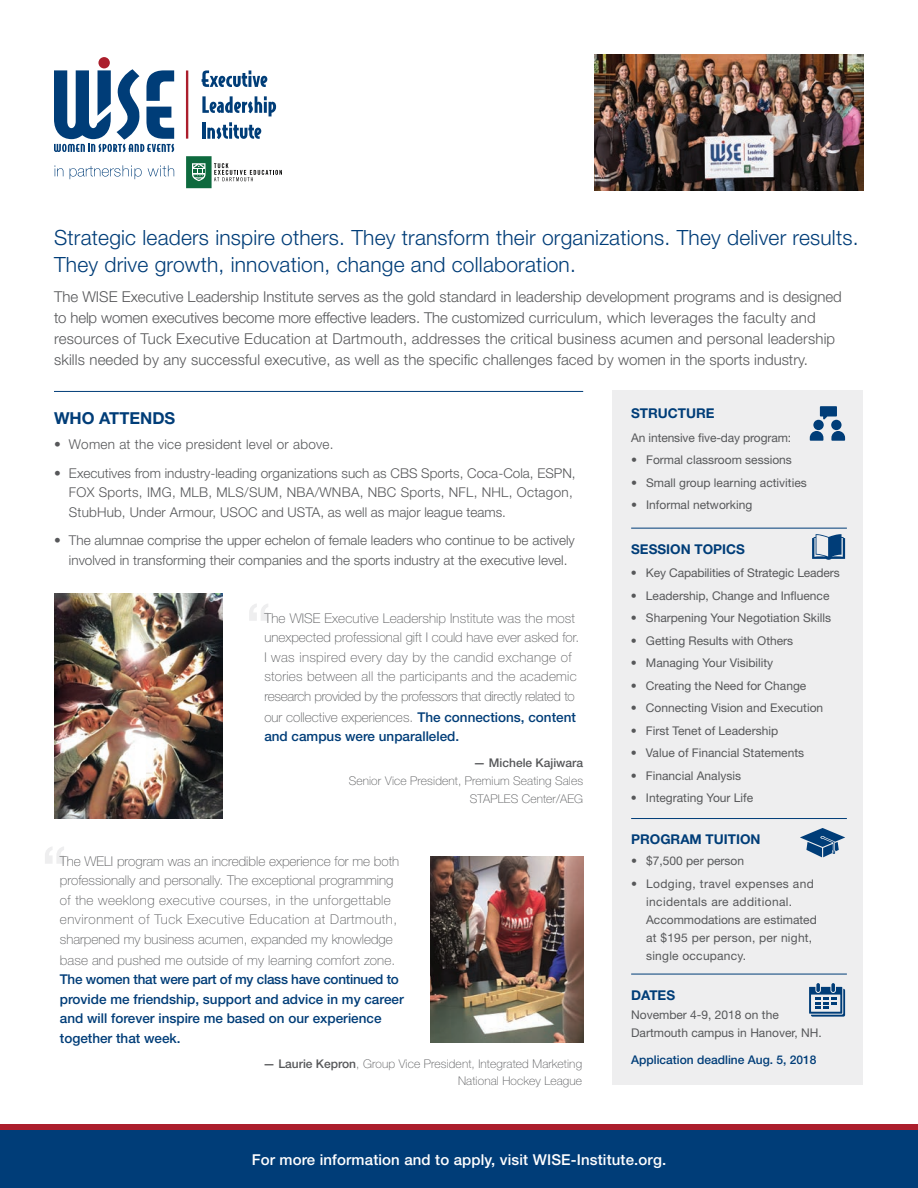
<style>
.page{position:relative;width:918px;height:1188px;background:#fff}
.page>*{position:absolute;margin:0;border:0;box-sizing:border-box;transform-origin:0 0}
.t1{font:700 54px "Helvetica Neue LT Std";color:#eeeeef}
.t2{font:300 21px/27px "Helvetica Neue LT Std";letter-spacing:.01em;color:#003d78}
.t3{font:700 16.5px "Helvetica Neue LT Std";color:#003d78}
.t4{font:300 15px/21px "Helvetica Neue LT Std";letter-spacing:.01em;color:#57585a}
.t5{font:500 15px "Helvetica Neue LT Pro";letter-spacing:.01em;color:#fff}
.t6{font:100 13.5px/19.5px "Helvetica Neue LT Std";letter-spacing:.01em;color:#57585a}
.t7{font:300 13.5px/19.5px "Helvetica Neue LT Std";color:#57585a}
.t8{font:500 13.5px/19.5px "Helvetica Neue LT Std";color:#003d78}
.t9{font:700 13.5px "Helvetica Neue LT Std";color:#003d78}
.t10{font:300 13.5px "Helvetica Neue LT Std";letter-spacing:.02em;color:#57585a}
.t11{font:12px/18px "Helvetica Neue LT Std";color:#57585a}
.t12{font:100 12px/18px "Helvetica Neue LT Std";letter-spacing:.01em;color:#57585a;text-align:right}
.t13{font:12px/18px "Helvetica Neue LT Std";letter-spacing:.02em;color:#57585a}
.t14{font:500 12px "Helvetica Neue LT Std";color:#003d78}
.t15{font:500 12px "Helvetica Neue LT Std";color:#57585a}
.s1{font-weight:100;color:#57585a}
.s2{font-weight:500}
</style>
<div class="page">
<div style="left:612px;top:391px;width:251px;height:694px;background:#eeeeef"></div>
<svg style="left:812px;top:534px;width:33px;height:26px"></svg>
<div style="left:831px;top:420px;width:11px;height:10px;background:#003d78;border-radius:50%"></div>
<svg style="left:810px;top:431px;width:13px;height:10px"></svg>
<svg style="left:831px;top:431px;width:14px;height:10px"></svg>
<div style="left:813px;top:420px;width:11px;height:10px;background:#003d78;border-radius:50%"></div>
<svg style="left:820px;top:406px;width:17px;height:13px"></svg>
<svg style="left:800px;top:828px;width:45px;height:29px"></svg>
<svg style="left:809px;top:983px;width:36px;height:34px"></svg>
<svg style="left:55px;top:165px;width:8px;height:11px"></svg>
<svg style="left:70px;top:165px;width:72px;height:14px"></svg>
<svg style="left:148px;top:165px;width:26px;height:11px"></svg>
<svg style="left:202px;top:70px;width:65px;height:17px"></svg>
<svg style="left:202px;top:96px;width:74px;height:20px"></svg>
<hr style="left:202px;top:122px;width:4px;height:17px;background:#003d78">
<svg style="left:207px;top:122px;width:54px;height:17px"></svg>
<hr style="left:186px;top:70px;width:2px;height:69px;background:#ab1e2c">
<div style="left:98px;top:57px;width:12px;height:11px;background:#ab1e2c;border-radius:50%"></div>
<svg style="left:54px;top:69px;width:120px;height:83px"></svg>
<svg style="left:186px;top:156px;width:96px;height:32px"></svg>
<img style="left:54px;top:594px;width:169px;height:224px">
<img style="left:595px;top:54px;width:269px;height:137px">
<img style="left:430px;top:856px;width:153px;height:187px">
<hr style="left:631px;top:528px;width:216px;height:1px;background:#003d78">
<hr style="left:54px;top:391px;width:529px;height:1px;background:#003d78">
<hr style="left:631px;top:818px;width:216px;height:1px;background:#003d78">
<hr style="left:631px;top:974px;width:216px;height:1px;background:#003d78">
<svg style="left:0;top:1124px;width:918px;height:7px;background:#922236"></svg>
<div style="left:0;top:1131px;width:918px;height:57px;background:#003d78"></div>
<h2 class="t2" style="left:54px;top:224px;width:806px">Strategic leaders inspire others. They transform their organizations. They deliver results.<br>They drive growth, innovation, change and collaboration.</h2>
<p class="t4" style="left:54px;top:286px;width:789px">The WISE Executive Leadership Institute serves as the gold standard in leadership development programs and is designed to help women executives become more effective leaders. The customized curriculum, which leverages the faculty and resources of Tuck Executive Education at Dartmouth, addresses the critical business acumen and personal leadership skills needed by any successful executive, as well as the specific challenges faced by women in the sports industry.</p>
<p class="t3" style="left:54px;top:408px;width:123px">WHO ATTENDS</p>
<p class="t10" style="left:54px;top:436px;width:281px">• Women at the vice president level or above.</p>
<p class="t7" style="left:69px;top:463px;width:508px;text-indent:-15px">• Executives from industry-leading organizations such as CBS Sports, Coca-Cola, ESPN,<br>FOX Sports, IMG, MLB, MLS/SUM, NBA/WNBA, NBC Sports, NFL, NHL, Octagon,<br>StubHub, Under Armour, USOC and USTA, as well as major league teams.</p>
<p class="t7" style="left:54px;top:530px;width:522px;text-align:center">• The alumnae comprise the upper echelon of female leaders who continue to be actively involved in transforming their companies and the sports industry at the executive level.</p>
<h1 class="t1" style="left:246px;top:589px;width:27px">“</h1>
<p class="t6" style="left:264px;top:608px;width:316px">The WISE Executive Leadership Institute was the most unexpected professional gift I could have ever asked for.<br>I was inspired every day by the candid exchange of stories between all the participants and the academic research provided by the professors that directly related to</p>
<p class="t8" style="left:264px;top:707px;width:313px"><span class="s1">our collective experiences.</span> The connections, content and campus were unparalleled.</p>
<p class="t15" style="left:474px;top:755px;width:111px">— Michele Kajiwara</p>
<p class="t12" style="left:349px;top:771px;width:236px">Senior Vice President, Premium Seating Sales<br>STAPLES Center/AEG</p>
<h1 class="t1" style="left:42px;top:832px;width:27px">“</h1>
<p class="t6" style="left:60px;top:851px;width:341px">The WELI program was an incredible experience for me both professionally and personally. The exceptional programming of the weeklong executive courses, in the unforgettable environment of Tuck Executive Education at Dartmouth, sharpened my business acumen, expanded my knowledge</p>
<p class="t6" style="left:60px;top:950px;width:337px">base and pushed me outside of my learning comfort zone.</p>
<p class="t8" style="left:60px;top:970px;width:345px">The women that were part of my class have continued to provide me friendship, support and advice in my career and will forever inspire me based on our experience together that week.</p>
<p class="t12" style="left:263px;top:1056px;width:321px;line-height:16.5px"><span class="s2">— Laurie Kepron</span>, Group Vice President, Integrated Marketing<br>National Hockey League</p>
<p class="t9" style="left:631px;top:404px;width:85px">STRUCTURE</p>
<p class="t11" style="left:631px;top:428px;width:162px">An intensive five-day program:</p>
<p class="t11" style="left:631px;top:451px;width:162px">• Formal classroom sessions</p>
<p class="t11" style="left:631px;top:473px;width:177px">• Small group learning activities</p>
<p class="t11" style="left:631px;top:496px;width:123px">• Informal networking</p>
<p class="t9" style="left:631px;top:541px;width:115px">SESSION TOPICS</p>
<p class="t11" style="left:631px;top:564px;width:210px">• Key Capabilities of Strategic Leaders</p>
<p class="t11" style="left:631px;top:586px;width:200px">• Leadership, Change and Influence</p>
<p class="t11" style="left:631px;top:609px;width:202px">• Sharpening Your Negotiation Skills</p>
<p class="t11" style="left:631px;top:631px;width:164px">• Getting Results with Others</p>
<p class="t11" style="left:631px;top:654px;width:144px">• Managing Your Visibility</p>
<p class="t11" style="left:631px;top:676px;width:177px">• Creating the Need for Change</p>
<p class="t11" style="left:631px;top:699px;width:194px">• Connecting Vision and Execution</p>
<p class="t11" style="left:631px;top:721px;width:149px">• First Tenet of Leadership</p>
<p class="t11" style="left:631px;top:744px;width:175px">• Value of Financial Statements</p>
<p class="t11" style="left:631px;top:766px;width:112px">• Financial Analysis</p>
<p class="t11" style="left:631px;top:789px;width:124px">• Integrating Your Life</p>
<p class="t9" style="left:631px;top:831px;width:131px">PROGRAM TUITION</p>
<p class="t11" style="left:631px;top:852px;width:115px">• $7,500 per person</p>
<p class="t13" style="left:646px;top:874px;width:172px;text-indent:-15px">• Lodging, travel expenses and incidentals are additional.<br>Accommodations are estimated at $195 per person, per night, single occupancy.</p>
<p class="t9" style="left:631px;top:987px;width:46px">DATES</p>
<p class="t11" style="left:631px;top:1006px;width:192px">November 4-9, 2018 on the<br>Dartmouth campus in Hanover, NH.</p>
<p class="t14" style="left:631px;top:1053px;width:187px">Application deadline Aug. 5, 2018</p>
<p class="t5" style="left:252px;top:1150px;width:416px">For more information and to apply, visit WISE-Institute.org.</p>
</div>
